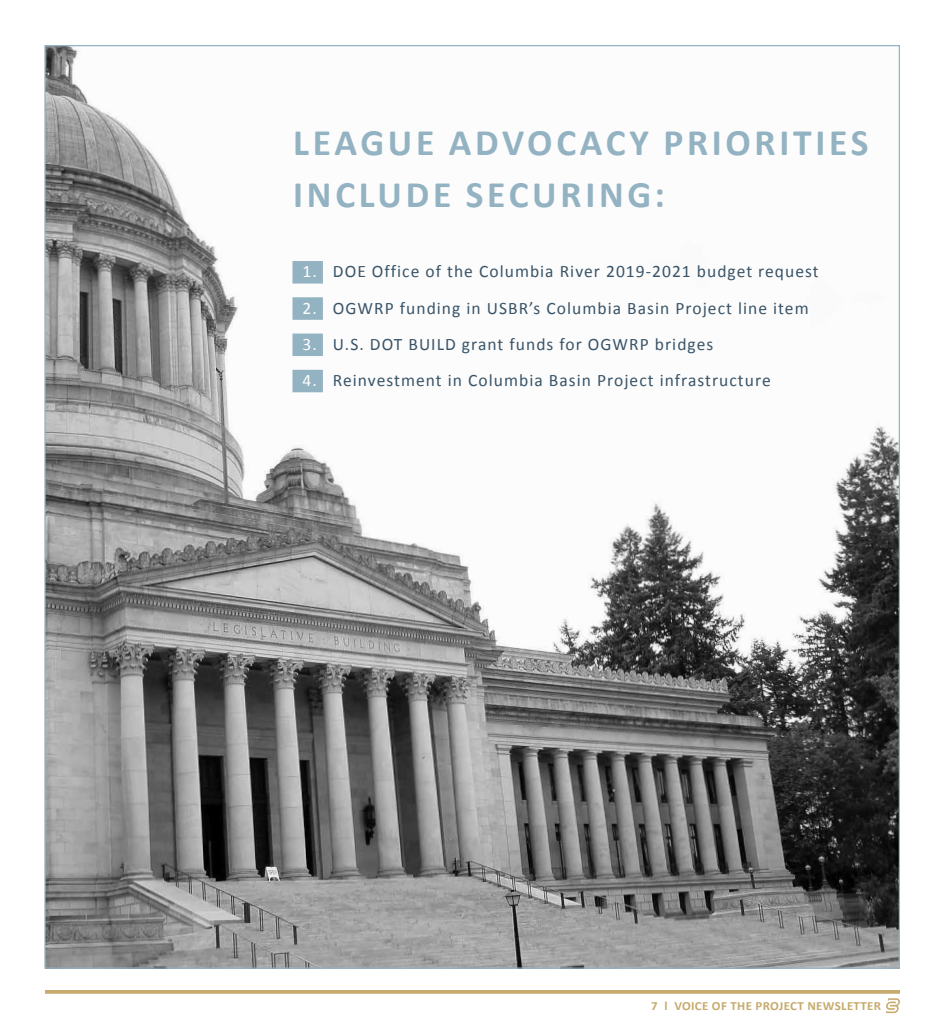
<style>
.page{position:relative;width:945px;height:1035px;background:#fff}
.page>*{position:absolute;margin:0;border:0;box-sizing:border-box;transform-origin:0 0}
.t1{font:700 37.5px/52.5px "Calibri";letter-spacing:.1em;color:#93b2c2}
.t2{font:17.5px "Calibri";letter-spacing:.06em;color:#395468}
.t3{font:700 12.5px "Calibri";letter-spacing:.025em;color:#c7ab6d}
.s1{color:#fff}
</style>
<div class="page">
<svg style="left:886px;top:998px;width:14px;height:15px"></svg>
<svg style="left:45px;top:990px;width:855px;height:4px;background:#cab076"></svg>
<img style="left:46px;top:47px;width:852px;height:920px">
<div style="left:292px;top:261px;width:31px;height:23px;background:#93b2c2"></div>
<div style="left:292px;top:297px;width:31px;height:23px;background:#93b2c2"></div>
<div style="left:292px;top:334px;width:31px;height:22px;background:#93b2c2"></div>
<div style="left:292px;top:370px;width:31px;height:22px;background:#93b2c2"></div>
<h1 class="t1" style="left:293px;top:116px;width:577px">LEAGUE ADVOCACY PRIORITIES<br>INCLUDE SECURING:</h1>
<p class="t2" style="left:303px;top:260px;width:518px"><span class="s1">1.</span> DOE Office of the Columbia River 2019-2021 budget request</p>
<p class="t2" style="left:303px;top:297px;width:508px"><span class="s1">2.</span> OGWRP funding in USBR’s Columbia Basin Project line item</p>
<p class="t2" style="left:303px;top:333px;width:412px"><span class="s1">3.</span> U.S. DOT BUILD grant funds for OGWRP bridges</p>
<p class="t2" style="left:303px;top:369px;width:470px"><span class="s1">4.</span> Reinvestment in Columbia Basin Project infrastructure</p>
<p class="t3" style="left:651px;top:998px;width:232px">7 l VOICE OF THE PROJECT NEWSLETTER</p>
</div>
